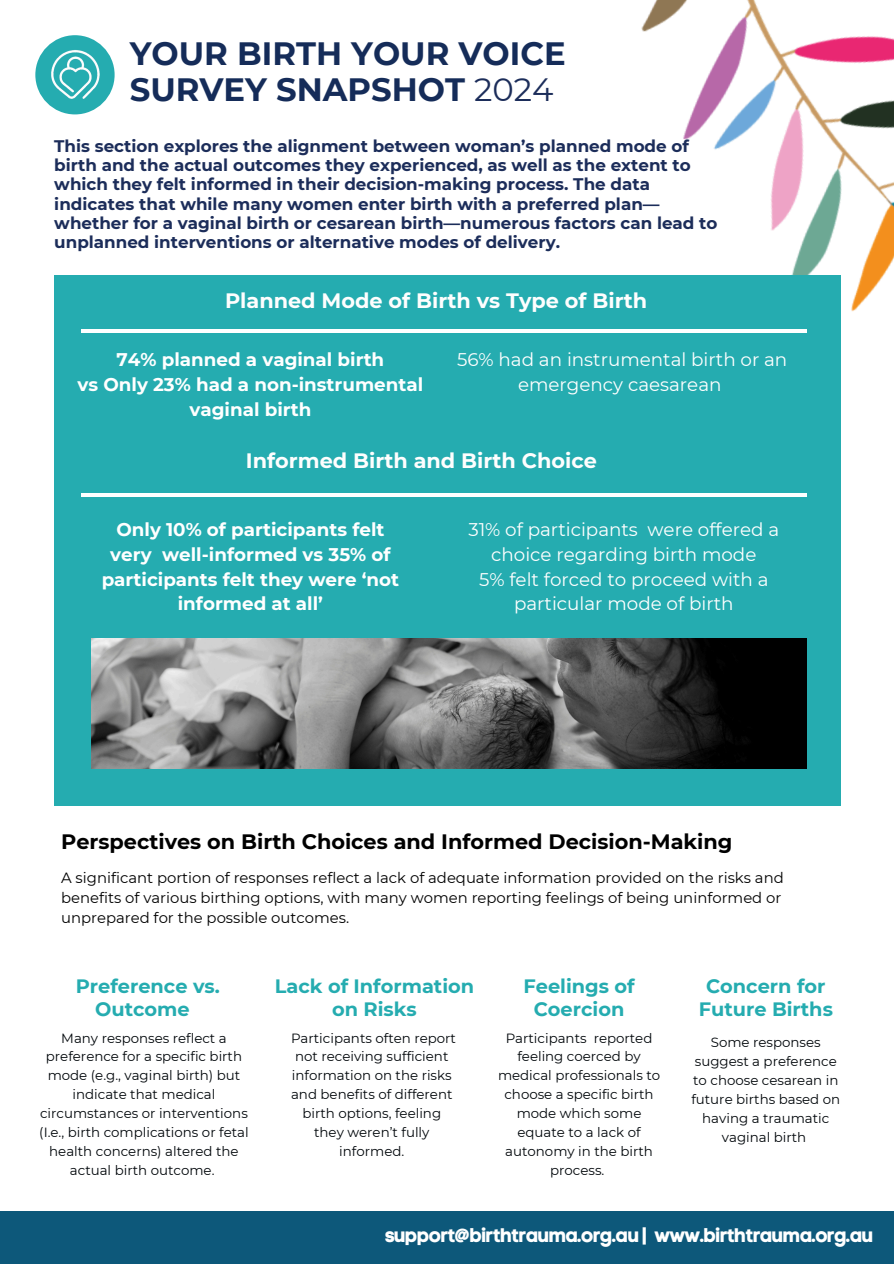
<style>
.page{position:relative;width:894px;height:1264px;background:#fff}
.page>*{position:absolute;margin:0;border:0;box-sizing:border-box;transform-origin:0 0}
.t1{font:700 32.25px/36px "Montserrat";color:#152c59}
.t2{font:700 20.85px "Montserrat";color:#fefefe}
.t3{font:700 20.85px "Montserrat";color:#000}
.t4{font:19.5px "Code Pro Bold LC";letter-spacing:-.04em;color:#fff}
.t5{font:700 19.35px/22.5px "Montserrat";color:#25acb0;text-align:center}
.t6{font:700 18.3px/24.8px "Montserrat";color:#fff;text-align:center}
.t7{font:18.3px/24.8px "Montserrat";color:#fff;text-align:center}
.t8{font:700 16.8px/19.2px "Montserrat";color:#1c2d5a}
.t9{font:14.85px/20.2px "Montserrat";color:#000}
.t10{font:13.35px/18.9px "Montserrat";color:#00060a;text-align:center}
.s1{font-weight:400;color:#1c2d5a}
</style>
<div class="page">
<img style="left:161px;top:0;width:732px;height:400px">
<div style="left:35px;top:35px;width:80px;height:79px;background:#25acb0;border-radius:50%"></div>
<img style="left:39px;top:39px;width:72px;height:72px">
<div style="left:0;top:1210px;width:893px;height:53px;background:#0d587a"></div>
<div style="left:54px;top:276px;width:786px;height:530px;background:#25acb0"></div>
<img style="left:91px;top:639px;width:715px;height:129px">
<hr style="left:81px;top:329px;width:724px;height:3px;background:#fff">
<hr style="left:81px;top:494px;width:724px;height:3px;background:#fff">
<h2 class="t1" style="left:130px;top:35px;width:437px">YOUR BIRTH YOUR VOICE<br>SURVEY SNAPSHOT <span class="s1">2024</span></h2>
<p class="t8" style="left:54px;top:136px;width:664px">This section explores the alignment between woman’s planned mode of birth and the actual outcomes they experienced, as well as the extent to which they felt informed in their decision-making process. The data indicates that while many women enter birth with a preferred plan— whether for a vaginal birth or cesarean birth—numerous factors can lead to unplanned interventions or alternative modes of delivery.</p>
<h2 class="t2" style="left:225px;top:288px;width:423px">Planned Mode of Birth vs Type of Birth</h2>
<h3 class="t6" style="left:78px;top:347px;width:347px">74% planned a vaginal birth<br>vs Only 23% had a non-instrumental vaginal birth</h3>
<p class="t7" style="left:457px;top:347px;width:332px">56% had an instrumental birth or an emergency caesarean</p>
<h3 class="t2" style="left:246px;top:448px;width:352px">Informed Birth and Birth Choice</h3>
<h1 class="t6" style="left:102px;top:517px;width:299px">Only 10% of participants felt very well-informed vs 35% of participants felt they were ‘not informed at all’</h1>
<h3 class="t7" style="left:468px;top:517px;width:312px">31% of participants were offered a choice regarding birth mode<br>5% felt forced to proceed with a particular mode of birth</h3>
<h4 class="t3" style="left:61px;top:828px;width:672px">Perspectives on Birth Choices and Informed Decision-Making</h4>
<p class="t9" style="left:61px;top:867px;width:724px">A significant portion of responses reflect a lack of adequate information provided on the risks and benefits of various birthing options, with many women reporting feelings of being uninformed or unprepared for the possible outcomes.</p>
<h2 class="t5" style="left:76px;top:975px;width:146px">Preference vs.<br>Outcome</h2>
<p class="t5" style="left:275px;top:975px;width:201px">Lack of Information on Risks</p>
<h2 class="t5" style="left:523px;top:975px;width:112px">Feelings of<br>Coercion</h2>
<p class="t5" style="left:698px;top:975px;width:136px">Concern for<br>Future Births</p>
<p class="t10" style="left:39px;top:1028px;width:211px">Many responses reflect a preference for a specific birth mode (e.g., vaginal birth) but indicate that medical circumstances or interventions (I.e., birth complications or fetal health concerns) altered the actual birth outcome.</p>
<h2 class="t10" style="left:291px;top:1028px;width:166px">Participants often report not receiving sufficient information on the risks and benefits of different birth options, feeling they weren’t fully informed.</h2>
<p class="t10" style="left:691px;top:1033px;width:150px">Some responses suggest a preference to choose cesarean in future births based on having a traumatic vaginal birth</p>
<h2 class="t10" style="left:498px;top:1028px;width:164px">Participants reported feeling coerced by medical professionals to choose a specific birth mode which some equate to a lack of autonomy in the birth process.</h2>
<h4 class="t4" style="left:385px;top:1223px;width:490px">support@birthtrauma.org.au | www.birthtrauma.org.au</h4>
</div>
